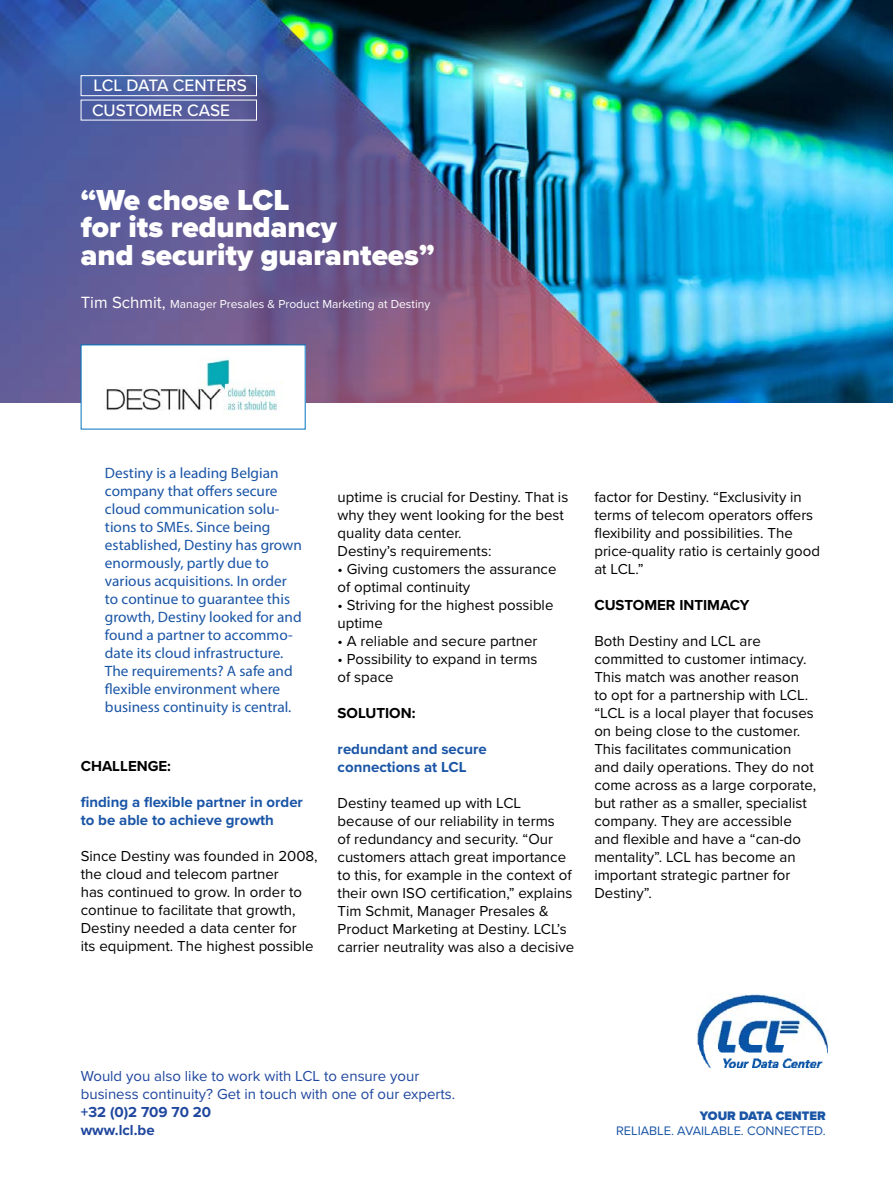
<style>
.page{position:relative;width:893px;height:1187px;background:#fff}
.page>*{position:absolute;margin:0;border:0;box-sizing:border-box;transform-origin:0 0}
.t1{font:900 30px/27.3px "Proxima Nova";color:#fff}
.t2{font:500 17.1px/25.2px "Proxima Nova";color:#fff}
.t3{font:15px/18px "Proxima Nova";color:#000}
.t4{font:15px/18px "Myriad Pro";color:#1a55a6}
.t5{font:15px/18px "Proxima Nova";color:#20479e}
.t6{font:700 15px/18px "Proxima Nova";color:#1a55a6}
.t7{font:700 15px "Proxima Nova";color:#000}
.t8{font:700 15px/18px "Proxima Nova";color:#20479e}
.t9{font:12.75px "Proxima Nova";color:#1a55a6}
.t10{font:900 12.75px "Proxima Nova";color:#1a55a6}
.t11{font:12px "Proxima Nova";color:#fff}
.s1{font-size:16.8px}
</style>
<div class="page">
<img style="left:694px;top:0;width:199px;height:403px">
<img style="left:0;top:0;width:694px;height:403px">
<div style="left:81px;top:75px;width:176px;height:21px;border:1px solid #fff"></div>
<div style="left:81px;top:345px;width:224px;height:84px;background:#fff"></div>
<img style="left:106px;top:357px;width:172px;height:54px">
<div style="left:81px;top:344px;width:225px;height:85px;border:1px solid #0074bd"></div>
<img style="left:697px;top:994px;width:132px;height:73px">
<p class="t2" style="left:92px;top:72px;width:156px">LCL DATA CENTERS<br>CUSTOMER CASE</p>
<h1 class="t1" style="left:81px;top:186px;width:356px">“We chose LCL<br>for its redundancy<br>and security guarantees”</h1>
<p class="t11" style="left:81px;top:295px;width:351px"><span class="s1">Tim Schmit,</span> Manager Presales &amp; Product Marketing at Destiny</p>
<p class="t4" style="left:105px;top:463px;width:199px">Destiny is a leading Belgian company that offers secure cloud communication solu&shy;tions to SMEs. Since being established, Destiny has grown enormously, partly due to various acquisitions. In order to continue to guarantee this growth, Destiny looked for and found a partner to accommo&shy;date its cloud infrastructure.<br>The requirements? A safe and flexible environment where business continuity is central.</p>
<p class="t7" style="left:81px;top:754px;width:92px">CHALLENGE:</p>
<p class="t6" style="left:81px;top:792px;width:224px">finding a flexible partner in order to be able to achieve growth</p>
<p class="t3" style="left:81px;top:846px;width:238px">Since Destiny was founded in 2008, the cloud and telecom partner<br>has continued to grow. In order to continue to facilitate that growth, Destiny needed a data center for<br>its equipment. The highest possible</p>
<p class="t3" style="left:338px;top:487px;width:232px">uptime is crucial for Destiny. That is why they went looking for the best quality data center.<br>Destiny’s requirements:</p>
<p class="t3" style="left:338px;top:559px;width:220px">• Giving customers the assurance of optimal continuity</p>
<p class="t3" style="left:338px;top:595px;width:217px">• Striving for the highest possible uptime</p>
<p class="t3" style="left:338px;top:631px;width:201px">• A reliable and secure partner</p>
<p class="t3" style="left:338px;top:649px;width:201px">• Possibility to expand in terms of space</p>
<p class="t7" style="left:338px;top:701px;width:79px">SOLUTION:</p>
<p class="t6" style="left:338px;top:739px;width:151px">redundant and secure connections at LCL</p>
<p class="t3" style="left:338px;top:793px;width:238px">Destiny teamed up with LCL because of our reliability in terms<br>of redundancy and security. “Our customers attach great importance to this, for example in the context of their own ISO certification,” explains Tim Schmit, Manager Presales &amp; Product Marketing at Destiny. LCL’s carrier neutrality was also a decisive</p>
<p class="t3" style="left:594px;top:487px;width:227px">factor for Destiny. “Exclusivity in terms of telecom operators offers flexibility and possibilities. The price-quality ratio is certainly good at LCL.”</p>
<p class="t7" style="left:594px;top:593px;width:157px">CUSTOMER INTIMACY</p>
<p class="t3" style="left:594px;top:631px;width:223px">Both Destiny and LCL are committed to customer intimacy.<br>This match was another reason<br>to opt for a partnership with LCL. “LCL is a local player that focuses on being close to the customer.<br>This facilitates communication and daily operations. They do not come across as a large corporate, but rather as a smaller, specialist company. They are accessible and flexible and have a “can-do mentality”. LCL has become an important strategic partner for<br>Destiny”.</p>
<p class="t5" style="left:81px;top:1066px;width:376px">Would you also like to work with LCL to ensure your business continuity? Get in touch with one of our experts.</p>
<p class="t8" style="left:81px;top:1102px;width:132px">+32 (0)2 709 70 20 www.lcl.be</p>
<p class="t10" style="left:700px;top:1106px;width:127px">YOUR DATA CENTER</p>
<p class="t9" style="left:616px;top:1121px;width:211px">RELIABLE. AVAILABLE. CONNECTED.</p>
</div>
